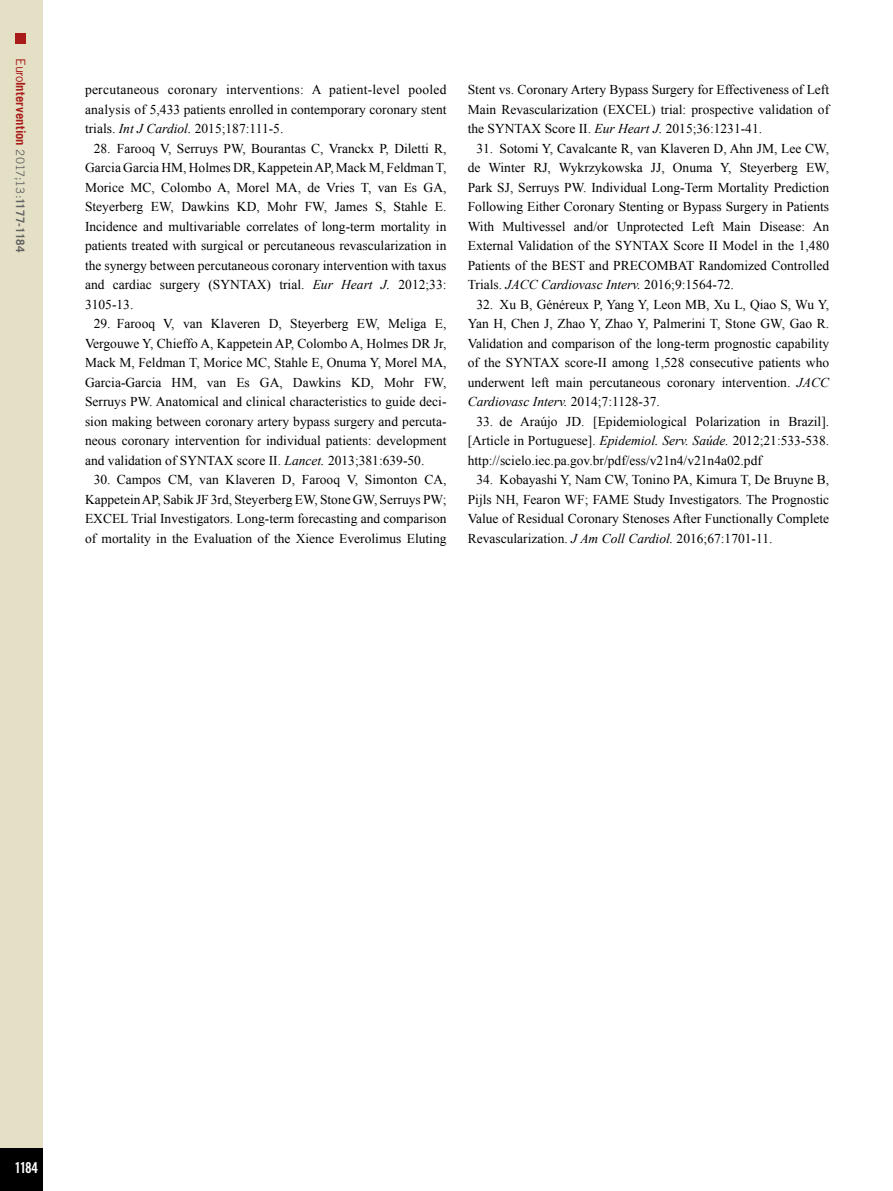
<style>
.page{position:relative;width:893px;height:1191px;background:#fff}
.page>*{position:absolute;margin:0;border:0;box-sizing:border-box;transform-origin:0 0}
.t1{font:15px "Trade Gothic LT Std Bd Cn 20";color:#fff}
.t2{font:13.5px/19.5px "Times New Roman";color:#000;text-align:justify}
.t3{font:700 12.75px "Trade Gothic LT Std";letter-spacing:.005em;color:#a91b18}
.s1{font-weight:400}
.s2{font-weight:400;font-size:11.7px;color:#646363}
.s3{font-size:11.7px;color:#646363}
.s4{font-style:italic}
</style>
<div class="page">
<div style="left:0;top:0;width:43px;height:1191px;background:#e4e0c5"></div>
<div style="left:16px;top:34px;width:10px;height:10px;background:#a91b18"></div>
<div style="left:0;top:1148px;width:43px;height:43px;background:#000"></div>
<p class="t3" style="left:29px;top:58px;width:196px;rotate:90deg"><span class="s1">Euro</span>Intervention <span class="s2">2017;13:</span><span class="s3">1177-1184</span></p>
<p class="t2" style="left:85px;top:80px;width:363px">percutaneous coronary interventions: A patient-level pooled analysis of 5,433 patients enrolled in contemporary coronary stent trials. <span class="s4">Int J Cardiol.</span> 2015;187:111-5.</p>
<p class="t2" style="left:85px;top:138px;width:363px;text-indent:9px">28. Farooq V, Serruys PW, Bourantas C, Vranckx P, Diletti R, Garcia Garcia HM, Holmes DR, Kappetein AP, Mack M, Feldman T, Morice MC, Colombo A, Morel MA, de Vries T, van Es GA, Steyerberg EW, Dawkins KD, Mohr FW, James S, Stahle E.<br>Incidence and multivariable correlates of long-term mortality in patients treated with surgical or percutaneous revascularization in the synergy between percutaneous coronary intervention with taxus and cardiac surgery (SYNTAX) trial. <span class="s4">Eur Heart J.</span> 2012;33:<br>3105-13.</p>
<p class="t2" style="left:85px;top:314px;width:363px;text-indent:9px">29. Farooq V, van Klaveren D, Steyerberg EW, Meliga E, Vergouwe Y, Chieffo A, Kappetein AP, Colombo A, Holmes DR Jr, Mack M, Feldman T, Morice MC, Stahle E, Onuma Y, Morel MA, Garcia-Garcia HM, van Es GA, Dawkins KD, Mohr FW, Serruys PW. Anatomical and clinical characteristics to guide deci&shy;sion making between coronary artery bypass surgery and percuta&shy;neous coronary intervention for individual patients: development and validation of SYNTAX score II. <span class="s4">Lancet.</span> 2013;381:639-50.</p>
<p class="t2" style="left:85px;top:470px;width:363px;text-indent:9px">30. Campos CM, van Klaveren D, Farooq V, Simonton CA, Kappetein AP, Sabik JF 3rd, Steyerberg EW, Stone GW, Serruys PW; EXCEL Trial Investigators. Long-term forecasting and comparison of mortality in the Evaluation of the Xience Everolimus Eluting</p>
<p class="t2" style="left:468px;top:80px;width:363px">Stent vs. Coronary Artery Bypass Surgery for Effectiveness of Left Main Revascularization (EXCEL) trial: prospective validation of the SYNTAX Score II. <span class="s4">Eur Heart J.</span> 2015;36:1231-41.</p>
<p class="t2" style="left:468px;top:138px;width:363px;text-indent:9px">31. Sotomi Y, Cavalcante R, van Klaveren D, Ahn JM, Lee CW, de Winter RJ, Wykrzykowska JJ, Onuma Y, Steyerberg EW, Park SJ, Serruys PW. Individual Long-Term Mortality Prediction Following Either Coronary Stenting or Bypass Surgery in Patients With Multivessel and/or Unprotected Left Main Disease: An External Validation of the SYNTAX Score II Model in the 1,480<br>Patients of the BEST and PRECOMBAT Randomized Controlled Trials. <span class="s4">JACC Cardiovasc Interv.</span> 2016;9:1564-72.</p>
<p class="t2" style="left:468px;top:294px;width:363px;text-indent:9px">32. Xu B, Généreux P, Yang Y, Leon MB, Xu L, Qiao S, Wu Y, Yan H, Chen J, Zhao Y, Zhao Y, Palmerini T, Stone GW, Gao R.<br>Validation and comparison of the long-term prognostic capability of the SYNTAX score-II among 1,528 consecutive patients who underwent left main percutaneous coronary intervention. <span class="s4">JACC Cardiovasc Interv.</span> 2014;7:1128-37.</p>
<p class="t2" style="left:468px;top:411px;width:363px;text-indent:9px">33. de Araújo JD. [Epidemiological Polarization in Brazil]. [Article in Portuguese]. <span class="s4">Epidemiol. Serv. Saúde.</span> 2012;21:533-538. http://scielo.iec.pa.gov.br/pdf/ess/v21n4/v21n4a02.pdf</p>
<p class="t2" style="left:468px;top:470px;width:363px;text-indent:9px">34. Kobayashi Y, Nam CW, Tonino PA, Kimura T, De Bruyne B, Pijls NH, Fearon WF; FAME Study Investigators. The Prognostic Value of Residual Coronary Stenoses After Functionally Complete Revascularization. <span class="s4">J Am Coll Cardiol.</span> 2016;67:1701-11.</p>
<p class="t1" style="left:14px;top:1158px;width:25px">1184</p>
</div>
